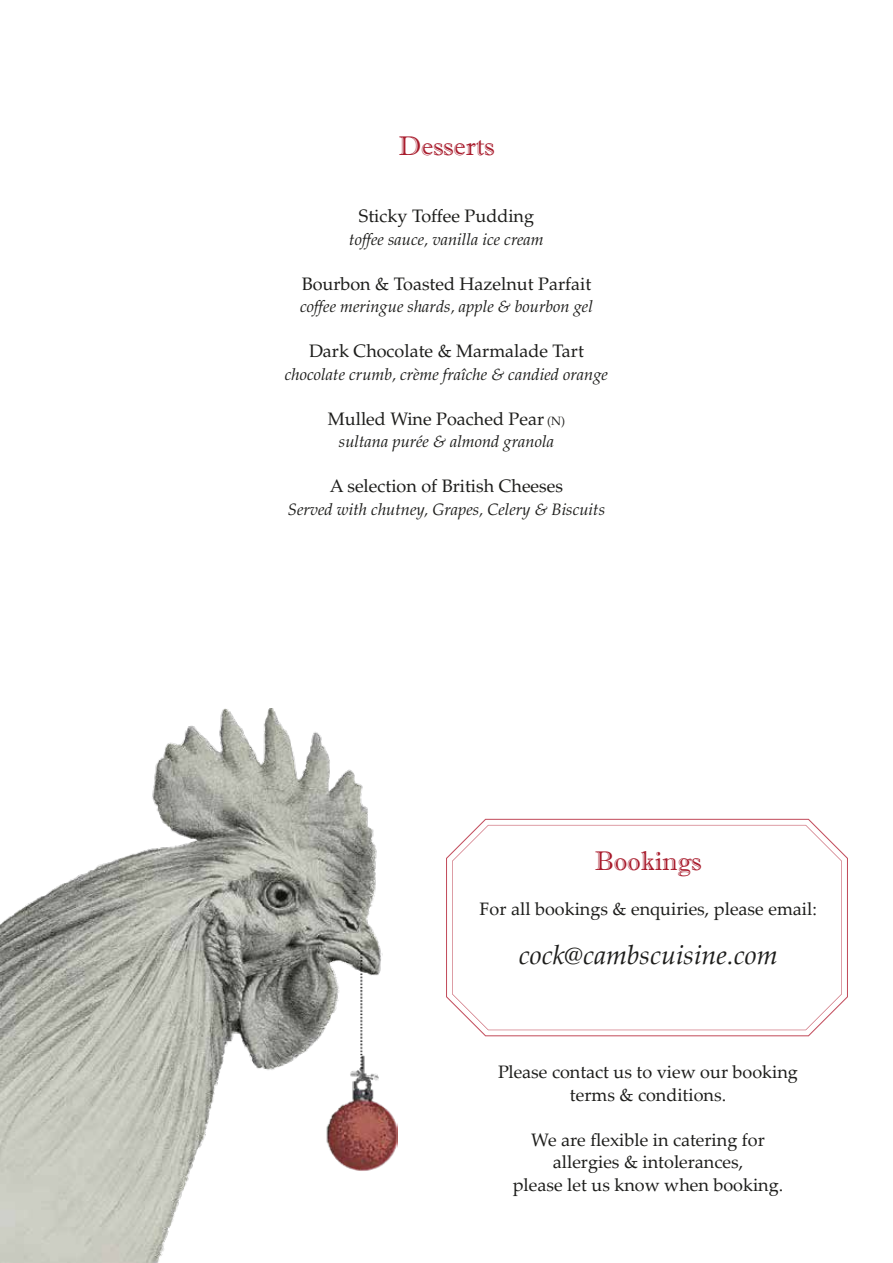
<style>
.page{position:relative;width:893px;height:1263px;background:#fff}
.page>*{position:absolute;margin:0;border:0;box-sizing:border-box;transform-origin:0 0}
.t1{font:italic 27px "Palatino Linotype";color:#1d1d1b}
.t2{font:27px "Imprint MT Shadow";color:#a81b2c}
.t3{font:18px/22.5px "Palatino Linotype";color:#1d1d1b;text-align:center}
.t4{font:18px "Palatino LT Std";color:#1d1d1b}
.t5{font:italic 16.5px "Palatino LT Std";color:#1d1d1b}
.s1{font-size:12px}
</style>
<div class="page">
<img style="left:0;top:709px;width:397px;height:554px">
<svg style="left:446px;top:819px;width:402px;height:217px"></svg>
<svg style="left:452px;top:825px;width:390px;height:205px"></svg>
<h1 class="t2" style="left:398px;top:130px;width:98px">Desserts</h1>
<p class="t4" style="left:359px;top:206px;width:177px">Sticky Toffee Pudding</p>
<p class="t5" style="left:349px;top:230px;width:196px">toffee sauce, vanilla ice cream</p>
<p class="t4" style="left:302px;top:273px;width:291px">Bourbon &amp; Toasted Hazelnut Parfait</p>
<p class="t5" style="left:300px;top:297px;width:294px">coffee meringue shards, apple &amp; bourbon gel</p>
<p class="t4" style="left:309px;top:341px;width:276px">Dark Chocolate &amp; Marmalade Tart</p>
<p class="t5" style="left:285px;top:365px;width:325px">chocolate crumb, crème fraîche &amp; candied orange</p>
<p class="t4" style="left:328px;top:408px;width:239px">Mulled Wine Poached Pear <span class="s1">(N)</span></p>
<p class="t5" style="left:339px;top:432px;width:217px">sultana purée &amp; almond granola</p>
<p class="t4" style="left:330px;top:476px;width:235px">A selection of British Cheeses</p>
<p class="t5" style="left:288px;top:500px;width:319px">Served with chutney, Grapes, Celery &amp; Biscuits</p>
<h1 class="t2" style="left:595px;top:844px;width:108px">Bookings</h1>
<p class="t3" style="left:480px;top:896px;width:339px">For all bookings &amp; enquiries, please email:</p>
<h1 class="t1" style="left:519px;top:936px;width:261px">cock@cambscuisine.com</h1>
<p class="t3" style="left:498px;top:1060px;width:301px">Please contact us to view our booking terms &amp; conditions.</p>
<p class="t3" style="left:513px;top:1127px;width:272px">We are flexible in catering for allergies &amp; intolerances,<br>please let us know when booking.</p>
</div>
